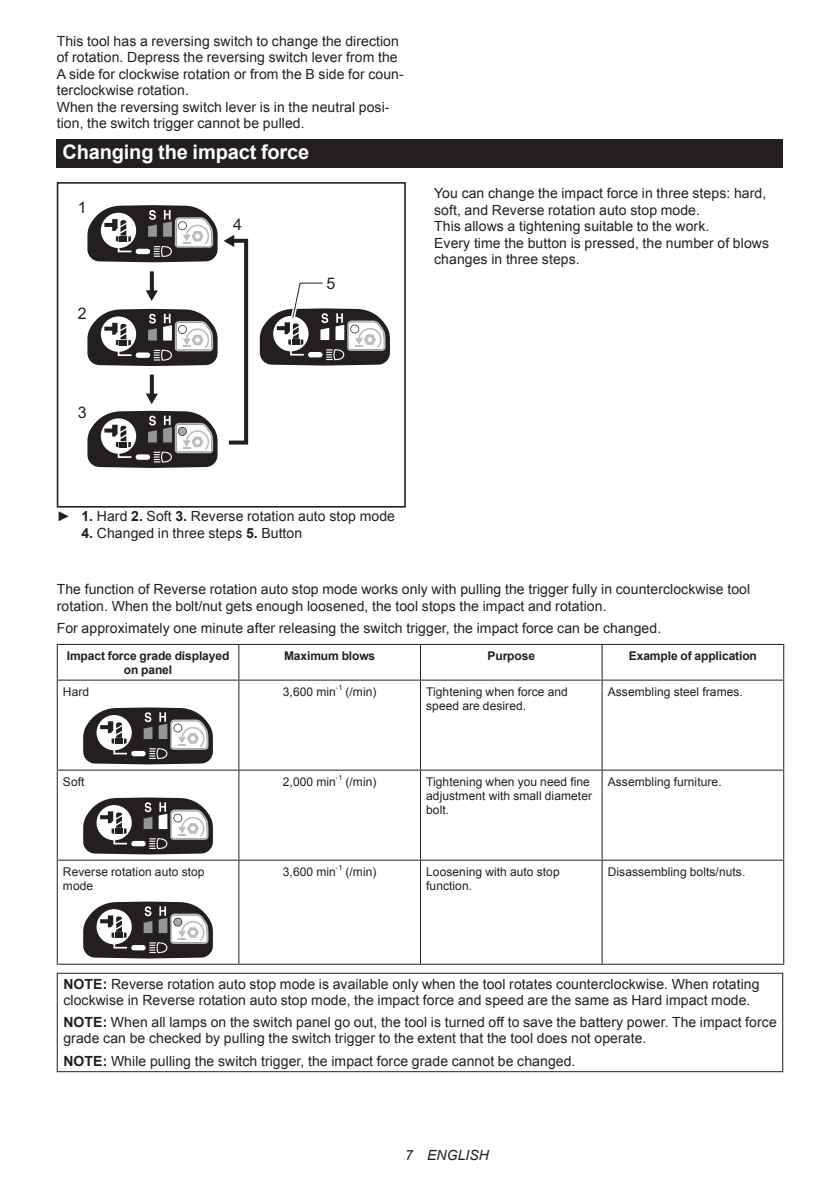
<style>
.page{position:relative;width:840px;height:1191px;background:#fff}
.page>*{position:absolute;margin:0;border:0;box-sizing:border-box;transform-origin:0 0}
.t1{font:700 20px "Arial";letter-spacing:-.01em;color:#fff}
.t2{font:16px "Arial";color:#231f20}
.t3{font:14px/16.4px "Arial";letter-spacing:.005em;color:#231f20}
.t4{font:italic 14px "Arial";letter-spacing:.005em;color:#231f20}
.t5{font:12px/14px "Arial";letter-spacing:.005em;color:#231f20}
.t6{font:700 12px/14px "Arial";letter-spacing:-.01em;color:#231f20;text-align:center}
.t7{font:7.2px "Arial";color:#231f20}
.s1{font-weight:700}
</style>
<div class="page">
<div style="left:57px;top:139px;width:725px;height:29px;background:#231f20"></div>
<svg style="left:87px;top:205px;width:162px;height:263px"></svg>
<svg style="left:259px;top:282px;width:131px;height:84px"></svg>
<div style="left:57px;top:182px;width:348px;height:325px;border:2px solid #231f20"></div>
<hr style="left:57px;top:644px;width:182px;height:1px;background:#231f20">
<hr style="left:57px;top:645px;width:1px;height:34px;background:#231f20">
<hr style="left:239px;top:644px;width:181px;height:1px;background:#231f20">
<hr style="left:238px;top:645px;width:1px;height:34px;background:#231f20">
<hr style="left:420px;top:644px;width:181px;height:1px;background:#231f20">
<hr style="left:420px;top:645px;width:1px;height:34px;background:#231f20">
<hr style="left:601px;top:644px;width:182px;height:1px;background:#231f20">
<hr style="left:601px;top:645px;width:1px;height:34px;background:#231f20">
<hr style="left:782px;top:645px;width:1px;height:34px;background:#231f20">
<hr style="left:57px;top:679px;width:182px;height:1px;background:#231f20">
<hr style="left:57px;top:680px;width:1px;height:89px;background:#231f20">
<hr style="left:239px;top:679px;width:181px;height:1px;background:#231f20">
<hr style="left:238px;top:680px;width:1px;height:89px;background:#231f20">
<hr style="left:420px;top:679px;width:181px;height:1px;background:#231f20">
<hr style="left:420px;top:680px;width:1px;height:89px;background:#231f20">
<hr style="left:601px;top:679px;width:182px;height:1px;background:#231f20">
<hr style="left:601px;top:680px;width:1px;height:89px;background:#231f20">
<hr style="left:782px;top:680px;width:1px;height:89px;background:#231f20">
<hr style="left:57px;top:769px;width:182px;height:1px;background:#231f20">
<hr style="left:57px;top:770px;width:1px;height:89px;background:#231f20">
<hr style="left:239px;top:769px;width:181px;height:1px;background:#231f20">
<hr style="left:238px;top:770px;width:1px;height:89px;background:#231f20">
<hr style="left:420px;top:769px;width:181px;height:1px;background:#231f20">
<hr style="left:420px;top:770px;width:1px;height:89px;background:#231f20">
<hr style="left:601px;top:769px;width:182px;height:1px;background:#231f20">
<hr style="left:601px;top:770px;width:1px;height:89px;background:#231f20">
<hr style="left:782px;top:770px;width:1px;height:89px;background:#231f20">
<hr style="left:57px;top:859px;width:182px;height:1px;background:#231f20">
<hr style="left:57px;top:860px;width:1px;height:103px;background:#231f20">
<hr style="left:239px;top:859px;width:181px;height:1px;background:#231f20">
<hr style="left:238px;top:860px;width:1px;height:103px;background:#231f20">
<hr style="left:420px;top:859px;width:181px;height:1px;background:#231f20">
<hr style="left:420px;top:860px;width:1px;height:103px;background:#231f20">
<hr style="left:601px;top:859px;width:182px;height:1px;background:#231f20">
<hr style="left:601px;top:860px;width:1px;height:103px;background:#231f20">
<hr style="left:782px;top:860px;width:1px;height:103px;background:#231f20">
<hr style="left:57px;top:963px;width:182px;height:1px;background:#231f20">
<hr style="left:239px;top:963px;width:181px;height:1px;background:#231f20">
<hr style="left:420px;top:963px;width:181px;height:1px;background:#231f20">
<hr style="left:601px;top:963px;width:182px;height:1px;background:#231f20">
<svg style="left:83px;top:707px;width:130px;height:57px"></svg>
<svg style="left:83px;top:797px;width:130px;height:57px"></svg>
<svg style="left:83px;top:901px;width:130px;height:57px"></svg>
<div style="left:57px;top:972px;width:725px;height:100px;border:1px solid #231f20"></div>
<p class="t3" style="left:57px;top:33px;width:348px">This tool has a reversing switch to change the direction of rotation. Depress the reversing switch lever from the A side for clockwise rotation or from the B side for coun&shy;terclockwise rotation.<br>When the reversing switch lever is in the neutral posi&shy;tion, the switch trigger cannot be pulled.</p>
<h1 class="t1" style="left:62px;top:139px;width:248px">Changing the impact force</h1>
<p class="t2" style="left:78px;top:197px;width:10px">1</p>
<p class="t2" style="left:78px;top:303px;width:10px">2</p>
<p class="t2" style="left:233px;top:213px;width:10px">4</p>
<p class="t2" style="left:326px;top:273px;width:10px">5</p>
<p class="t3" style="left:434px;top:185px;width:336px">You can change the impact force in three steps: hard, soft, and Reverse rotation auto stop mode.<br>This allows a tightening suitable to the work.<br>Every time the button is pressed, the number of blows changes in three steps.</p>
<p class="t2" style="left:78px;top:402px;width:10px">3</p>
<p class="t3" style="left:57px;top:508px;width:339px">► <span class="s1">1.</span> Hard <span class="s1">2.</span> Soft <span class="s1">3.</span> Reverse rotation auto stop mode</p>
<p class="t3" style="left:81px;top:524px;width:222px"><span class="s1">4.</span> Changed in three steps <span class="s1">5.</span> Button</p>
<p class="t3" style="left:57px;top:581px;width:694px">The function of Reverse rotation auto stop mode works only with pulling the trigger fully in counterclockwise tool rotation. When the bolt/nut gets enough loosened, the tool stops the impact and rotation.</p>
<p class="t3" style="left:57px;top:619px;width:605px">For approximately one minute after releasing the switch trigger, the impact force can be changed.</p>
<p class="t6" style="left:67px;top:649px;width:164px">Impact force grade displayed on panel</p>
<p class="t6" style="left:284px;top:649px;width:93px">Maximum blows</p>
<p class="t6" style="left:487px;top:649px;width:49px">Purpose</p>
<p class="t6" style="left:628px;top:649px;width:129px">Example of application</p>
<p class="t5" style="left:63px;top:685px;width:28px">Hard</p>
<p class="t5" style="left:283px;top:685px;width:54px">3,600 min</p>
<p class="t7" style="left:336px;top:683px;width:8px">-1</p>
<p class="t5" style="left:345px;top:685px;width:33px">(/min)</p>
<p class="t5" style="left:426px;top:685px;width:143px">Tightening when force and speed are desired.</p>
<p class="t5" style="left:607px;top:685px;width:136px">Assembling steel frames.</p>
<p class="t5" style="left:63px;top:775px;width:23px">Soft</p>
<p class="t5" style="left:283px;top:775px;width:54px">2,000 min</p>
<p class="t7" style="left:336px;top:773px;width:8px">-1</p>
<p class="t5" style="left:345px;top:775px;width:33px">(/min)</p>
<p class="t5" style="left:426px;top:775px;width:167px">Tightening when you need fine adjustment with small diameter bolt.</p>
<p class="t5" style="left:607px;top:775px;width:115px">Assembling furniture.</p>
<p class="t5" style="left:63px;top:865px;width:143px">Reverse rotation auto stop mode</p>
<p class="t5" style="left:283px;top:865px;width:54px">3,600 min</p>
<p class="t7" style="left:336px;top:863px;width:8px">-1</p>
<p class="t5" style="left:345px;top:865px;width:33px">(/min)</p>
<p class="t5" style="left:426px;top:865px;width:135px">Loosening with auto stop function.</p>
<p class="t5" style="left:607px;top:865px;width:139px">Disassembling bolts/nuts.</p>
<p class="t3" style="left:63px;top:975px;width:697px"><span class="s1">NOTE:</span> Reverse rotation auto stop mode is available only when the tool rotates counterclockwise. When rotating clockwise in Reverse rotation auto stop mode, the impact force and speed are the same as Hard impact mode.</p>
<p class="t3" style="left:63px;top:1014px;width:714px"><span class="s1">NOTE:</span> When all lamps on the switch panel go out, the tool is turned off to save the battery power. The impact force grade can be checked by pulling the switch trigger to the extent that the tool does not operate.</p>
<p class="t3" style="left:63px;top:1052px;width:513px"><span class="s1">NOTE:</span> While pulling the switch trigger, the impact force grade cannot be changed.</p>
<p class="t4" style="left:405px;top:1146px;width:85px">7 ENGLISH</p>
</div>
